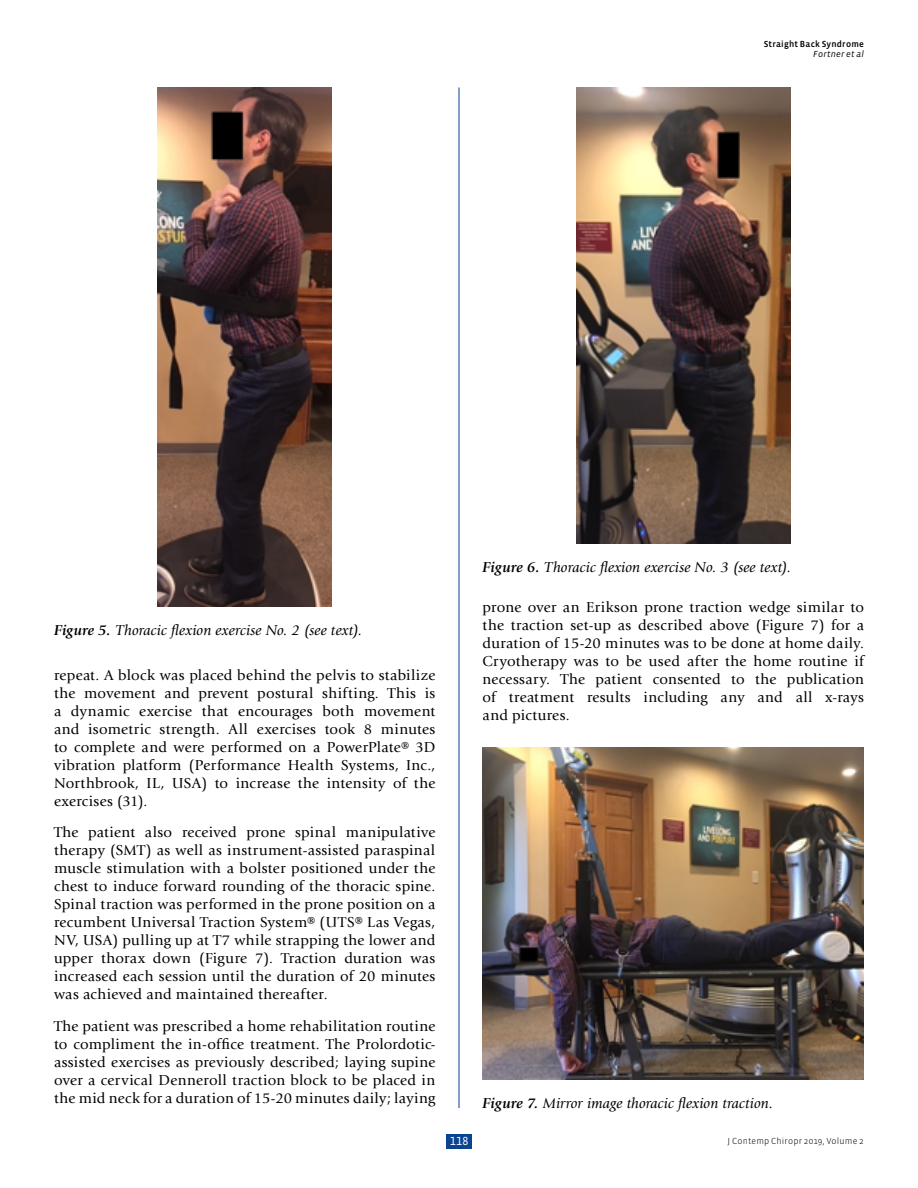
<style>
.page{position:relative;width:918px;height:1188px;background:#fff}
.page>*{position:absolute;margin:0;border:0;box-sizing:border-box;transform-origin:0 0}
.t1{font:15px/18px "Giovanni Std";letter-spacing:.02em;color:#000;text-align:justify}
.t2{font:italic 15px "Giovanni Std";letter-spacing:.01em;color:#000}
.t3{font:12px "Vista Sans OT";color:#fff}
.t4{font:300 9px "Vista Sans OT";letter-spacing:.02em;color:#000}
.t5{font:500 9px "Vista Sans OT";letter-spacing:.02em;color:#000}
.t6{font:italic 9px "Vista Sans OT";letter-spacing:.025em;color:#000}
.s1{font-weight:700}
</style>
<div class="page">
<hr style="left:459px;top:87px;width:1px;height:1021px;background:#0b4393">
<div style="left:447px;top:1134px;width:25px;height:14px;background:#0b4393"></div>
<img style="left:158px;top:87px;width:174px;height:519px">
<img style="left:576px;top:87px;width:215px;height:456px">
<img style="left:483px;top:748px;width:381px;height:331px">
<p class="t5" style="left:764px;top:39px;width:102px">Straight Back Syndrome</p>
<p class="t6" style="left:813px;top:49px;width:52px">Fortner et al</p>
<p class="t2" style="left:54px;top:622px;width:310px"><span class="s1">Figure 5.</span> Thoracic flexion exercise No. 2 (see text).</p>
<p class="t1" style="left:54px;top:666px;width:383px">repeat. A block was placed behind the pelvis to stabilize the movement and prevent postural shifting. This is a dynamic exercise that encourages both movement and isometric strength. All exercises took 8 minutes to complete and were performed on a PowerPlate® 3D vibration platform (Performance Health Systems, Inc., Northbrook, IL, USA) to increase the intensity of the exercises (31).</p>
<p class="t1" style="left:54px;top:824px;width:383px">The patient also received prone spinal manipulative therapy (SMT) as well as instrument-assisted paraspinal muscle stimulation with a bolster positioned under the chest to induce forward rounding of the thoracic spine.<br>Spinal traction was performed in the prone position on a recumbent Universal Traction System® (UTS® Las Vegas, NV, USA) pulling up at T7 while strapping the lower and upper thorax down (Figure 7). Traction duration was increased each session until the duration of 20 minutes was achieved and maintained thereafter.</p>
<p class="t1" style="left:54px;top:1017px;width:383px">The patient was prescribed a home rehabilitation routine to compliment the in-office treatment. The Prolordotic&shy;assisted exercises as previously described; laying supine over a cervical Denneroll traction block to be placed in the mid neck for a duration of 15-20 minutes daily; laying</p>
<p class="t2" style="left:483px;top:559px;width:310px"><span class="s1">Figure 6.</span> Thoracic flexion exercise No. 3 (see text).</p>
<p class="t1" style="left:483px;top:599px;width:383px">prone over an Erikson prone traction wedge similar to the traction set-up as described above (Figure 7) for a duration of 15-20 minutes was to be done at home daily.<br>Cryotherapy was to be used after the home routine if necessary. The patient consented to the publication of treatment results including any and all x-rays and pictures.</p>
<p class="t3" style="left:450px;top:1135px;width:20px">118</p>
<p class="t2" style="left:483px;top:1095px;width:292px"><span class="s1">Figure 7.</span> Mirror image thoracic flexion traction.</p>
<p class="t4" style="left:728px;top:1136px;width:138px">J Contemp Chiropr 2019, Volume 2</p>
</div>
